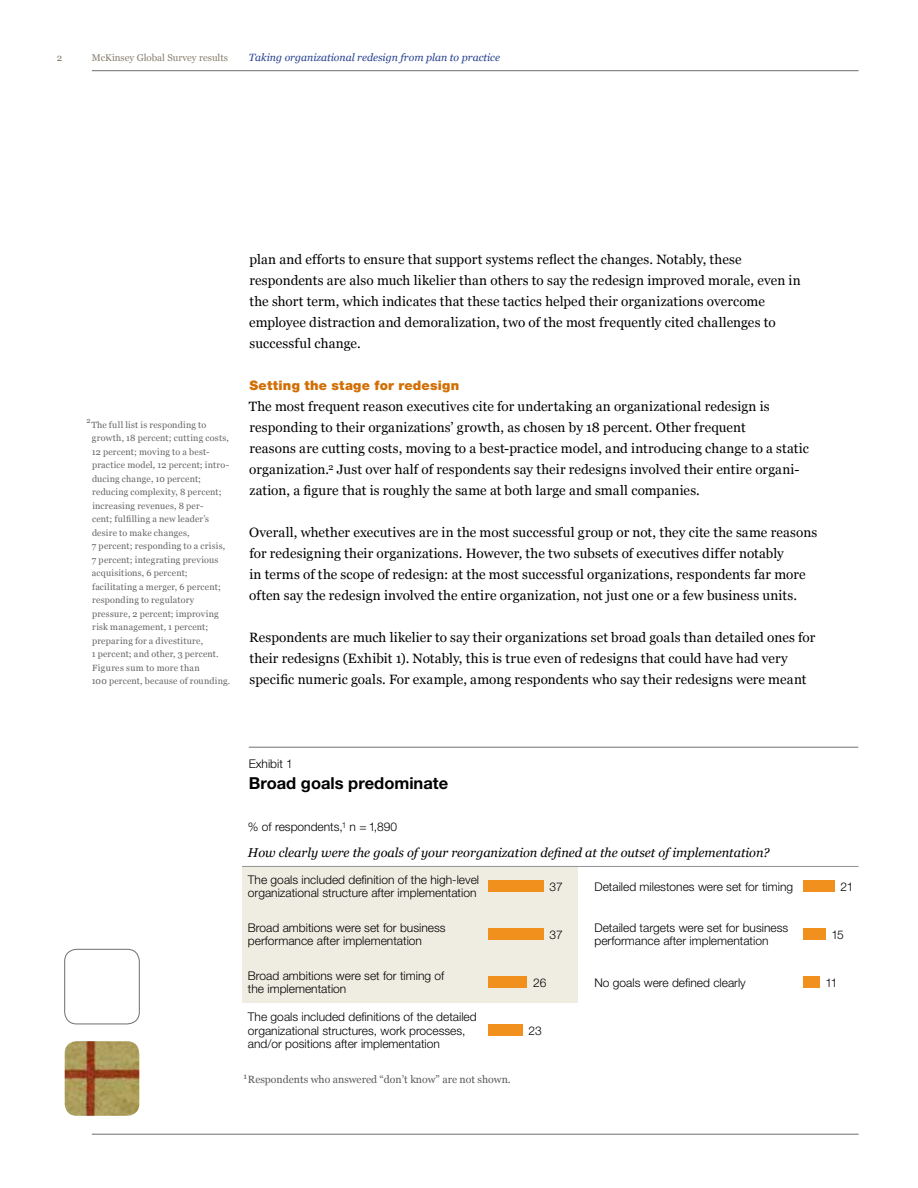
<style>
.page{position:relative;width:918px;height:1188px;background:#fff}
.page>*{position:absolute;margin:0;border:0;box-sizing:border-box;transform-origin:0 0}
.t1{font:700 16.5px "Helvetica Neue LT Std";color:#000}
.t2{font:800 15px "Helvetica Neue LT Std";color:#000}
.t3{font:13.5px/21px "Georgia";letter-spacing:.01em;color:#000}
.t4{font:900 13.2px "Helvetica Neue LT Std";letter-spacing:.015em;color:#d26e04}
.t5{font:italic 12.75px "Georgia";color:#000}
.t6{font:300 12px/13.5px "Helvetica Neue LT Std";color:#000}
.t7{font:italic 10.5px "Georgia";color:#25408f}
.t8{font:10.5px "Georgia";color:#58595b}
.t9{font:9.75px "Georgia";color:#887e6e}
.t10{font:9px/13.5px "Georgia";letter-spacing:.02em;color:#636466}
.t11{font:7.5px "Georgia";color:#636466}
</style>
<div class="page">
<hr style="left:92px;top:70px;width:767px;height:1px;background:#6d6e71">
<hr style="left:92px;top:1134px;width:767px;height:1px;background:#6d6e71">
<div style="left:64px;top:949px;width:76px;height:75px;border:1px solid #6d6e71;border-radius:12px"></div>
<img style="left:65px;top:1041px;width:74px;height:75px">
<div style="left:242px;top:866px;width:336px;height:137px;background:#efede2"></div>
<hr style="left:243px;top:866px;width:615px;height:1px;background:#919195">
<div style="left:488px;top:880px;width:55px;height:12px;background:#f1901d"></div>
<div style="left:488px;top:928px;width:55px;height:12px;background:#f1901d"></div>
<div style="left:488px;top:976px;width:39px;height:12px;background:#f1901d"></div>
<div style="left:488px;top:1024px;width:34px;height:12px;background:#f1901d"></div>
<div style="left:803px;top:880px;width:31px;height:12px;background:#f1901d"></div>
<div style="left:803px;top:928px;width:22px;height:12px;background:#f1901d"></div>
<div style="left:803px;top:976px;width:16px;height:12px;background:#f1901d"></div>
<hr style="left:249px;top:747px;width:609px;height:1px;background:#717073">
<p class="t9" style="left:57px;top:52px;width:7px">2</p>
<p class="t9" style="left:92px;top:52px;width:138px">McKinsey Global Survey results</p>
<p class="t7" style="left:249px;top:51px;width:253px">Taking organizational redesign from plan to practice</p>
<p class="t11" style="left:87px;top:416px;width:6px">2</p>
<p class="t10" style="left:91px;top:418px;width:140px">The full list is responding to growth, 18 percent; cutting costs,<br>12 percent; moving to a best&shy;practice model, 12 percent; intro&shy;ducing change, 10 percent; reducing complexity, 8 percent; increasing revenues, 8 per-<br>cent; fulfilling a new leader’s desire to make changes,<br>7 percent; responding to a crisis,<br>7 percent; integrating previous acquisitions, 6 percent; facilitating a merger, 6 percent; responding to regulatory pressure, 2 percent; improving risk management, 1 percent; preparing for a divestiture,<br>1 percent; and other, 3 percent.<br>Figures sum to more than<br>100 percent, because of rounding.</p>
<p class="t3" style="left:249px;top:249px;width:553px">plan and efforts to ensure that support systems reflect the changes. Notably, these respondents are also much likelier than others to say the redesign improved morale, even in the short term, which indicates that these tactics helped their organizations overcome employee distraction and demoralization, two of the most frequently cited challenges to successful change.</p>
<p class="t4" style="left:250px;top:377px;width:211px">Setting the stage for redesign</p>
<p class="t3" style="left:249px;top:396px;width:561px">The most frequent reason executives cite for undertaking an organizational redesign is responding to their organizations’ growth, as chosen by 18 percent. Other frequent<br>reasons are cutting costs, moving to a best-practice model, and introducing change to a static organization.<sup>2</sup> Just over half of respondents say their redesigns involved their entire organi&shy;zation, a figure that is roughly the same at both large and small companies.</p>
<p class="t3" style="left:249px;top:522px;width:570px">Overall, whether executives are in the most successful group or not, they cite the same reasons for redesigning their organizations. However, the two subsets of executives differ notably<br>in terms of the scope of redesign: at the most successful organizations, respondents far more often say the redesign involved the entire organization, not just one or a few business units.</p>
<p class="t3" style="left:249px;top:627px;width:568px">Respondents are much likelier to say their organizations set broad goals than detailed ones for their redesigns (Exhibit 1). Notably, this is true even of redesigns that could have had very specific numeric goals. For example, among respondents who say their redesigns were meant</p>
<p class="t2" style="left:248px;top:665px;width:102px">Surveys 2010</p>
<p class="t6" style="left:249px;top:757px;width:46px">Exhibit 1</p>
<p class="t1" style="left:249px;top:773px;width:201px">Broad goals predominate</p>
<p class="t6" style="left:248px;top:820px;width:151px">% of respondents,<sup>1</sup> n = 1,890</p>
<p class="t5" style="left:248px;top:845px;width:523px">How clearly were the goals of your reorganization defined at the outset of implementation?</p>
<p class="t6" style="left:248px;top:873px;width:233px">The goals included definition of the high-level organizational structure after implementation</p>
<p class="t6" style="left:594px;top:879px;width:200px">Detailed milestones were set for timing</p>
<p class="t6" style="left:550px;top:879px;width:15px">37</p>
<p class="t6" style="left:550px;top:927px;width:15px">37</p>
<p class="t6" style="left:594px;top:921px;width:195px">Detailed targets were set for business performance after implementation</p>
<p class="t6" style="left:248px;top:921px;width:199px">Broad ambitions were set for business performance after implementation</p>
<p class="t6" style="left:248px;top:969px;width:198px">Broad ambitions were set for timing of the implementation</p>
<p class="t6" style="left:594px;top:975px;width:153px">No goals were defined clearly</p>
<p class="t6" style="left:533px;top:975px;width:15px">26</p>
<p class="t6" style="left:529px;top:1023px;width:15px">23</p>
<p class="t6" style="left:248px;top:1010px;width:230px">The goals included definitions of the detailed organizational structures, work processes, and/or positions after implementation</p>
<p class="t8" style="left:243px;top:1073px;width:269px"><sup>1</sup> Respondents who answered “don’t know” are not shown.</p>
<p class="t6" style="left:841px;top:879px;width:14px">21</p>
<p class="t6" style="left:832px;top:927px;width:14px">15</p>
<p class="t6" style="left:826px;top:975px;width:13px">11</p>
</div>
